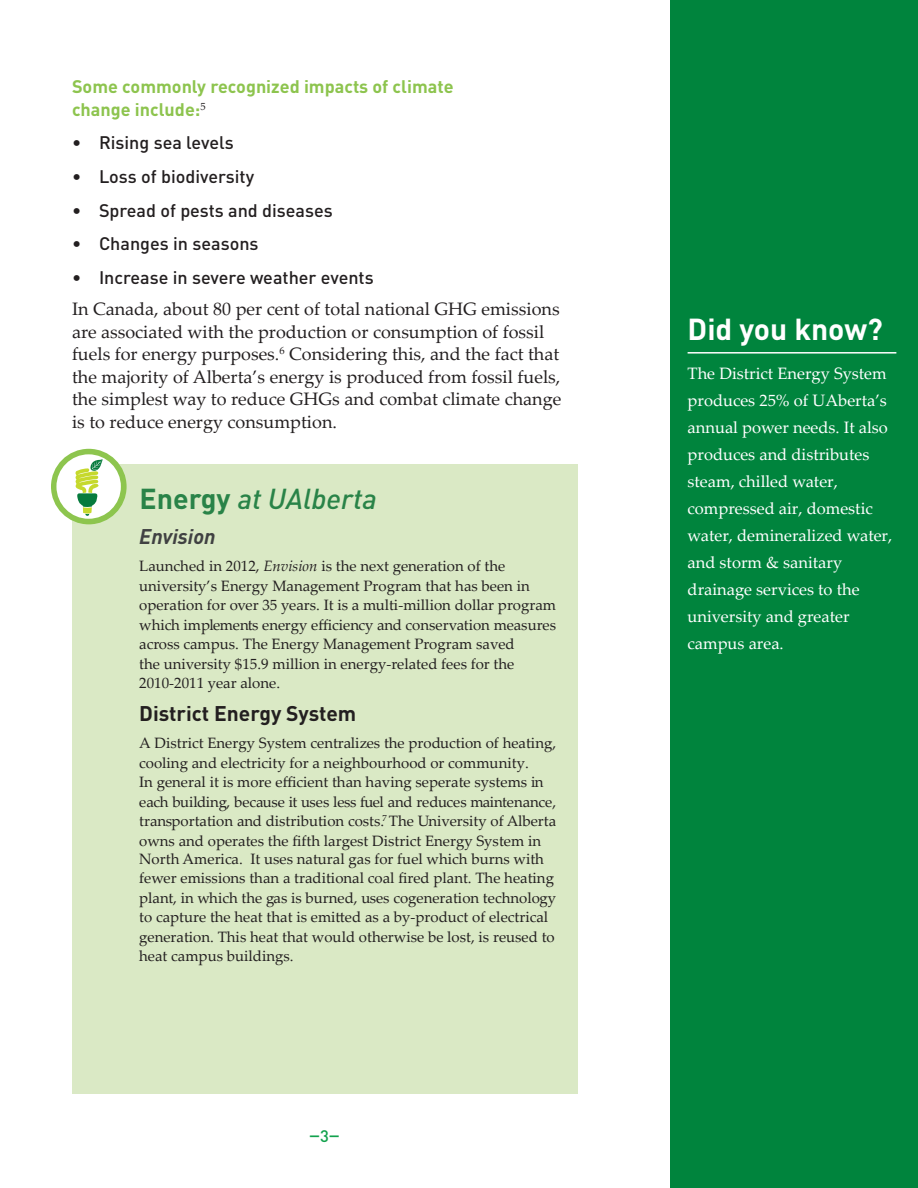
<style>
.page{position:relative;width:918px;height:1188px;background:#fff}
.page>*{position:absolute;margin:0;border:0;box-sizing:border-box;transform-origin:0 0}
.t1{font:700 30px "DIN Pro";color:#fff}
.Sub_Heading{font:italic 500 28.5px "DIN Pro";color:#298348}
.t2{font:700 21px "DIN Pro";color:#231f20}
.Sub-sub_heading{font:italic 700 21px "DIN Pro";color:#404142}
.Body_Text{font:18px/22.5px "Palatino Linotype";color:#231f20}
.Bulleted_Lists{font:500 18px "DIN Pro";color:#231f20}
.Body_Text-2{font:700 18px/22.5px "DIN Pro";color:#8dc44e}
.t3{font:16.5px/27px "Palatino Linotype";color:#fff}
.t4{font:16.5px "Museo 700";color:#12a24d}
.t5{font:15px/19.5px "Palatino Linotype";color:#231f20}
.s1{font-weight:700;font-style:normal}
.s2{font-style:italic}
.s3{font-family:"DIN Pro";font-weight:500}
</style>
<div class="page">
<div style="left:72px;top:464px;width:505px;height:630px;background:#dae9c5"></div>
<div style="left:670px;top:0;width:248px;height:1187px;background:#00843d"></div>
<hr style="left:688px;top:352px;width:208px;height:2px;background:#fff">
<svg style="left:51px;top:449px;width:76px;height:75px"></svg>
<p class="Body_Text-2" style="left:72px;top:73px;width:383px">Some commonly recognized impacts of climate change include:<sup>5</sup></p>
<p class="Bulleted_Lists" style="left:72px;top:128px;width:163px">• Rising sea levels</p>
<p class="Bulleted_Lists" style="left:72px;top:162px;width:184px">• Loss of biodiversity</p>
<p class="Bulleted_Lists" style="left:72px;top:195px;width:262px">• Spread of pests and diseases</p>
<p class="Bulleted_Lists" style="left:72px;top:229px;width:188px">• Changes in seasons</p>
<p class="Bulleted_Lists" style="left:72px;top:263px;width:303px">• Increase in severe weather events</p>
<p class="Body_Text" style="left:72px;top:297px;width:491px">In Canada, about 80 per cent of total national GHG emissions are associated with the production or consumption of fossil fuels for energy purposes.<sup>6</sup> Considering this, and the fact that the majority of Alberta’s energy is produced from fossil fuels, the simplest way to reduce GHGs and combat climate change is to reduce energy consumption.</p>
<p class="Sub_Heading" style="left:140px;top:475px;width:239px"><span class="s1">Energy</span> at UAlberta</p>
<p class="Sub-sub_heading" style="left:139px;top:519px;width:78px">Envision</p>
<p class="t5" style="left:139px;top:556px;width:418px">Launched in 2012, <span class="s2">Envision</span> is the next generation of the university’s Energy Management Program that has been in operation for over 35 years. It is a multi-million dollar program which implements energy efficiency and conservation measures across campus. The Energy Management Program saved<br>the university $15.9 million in energy-related fees for the 2010-2011 year alone.</p>
<p class="t2" style="left:139px;top:696px;width:219px">District Energy System</p>
<p class="t5" style="left:139px;top:733px;width:418px">A District Energy System centralizes the production of heating, cooling and electricity for a neighbourhood or community.<br>In general it is more efficient than having seperate systems in each building, because it uses less fuel and reduces maintenance, transportation and distribution costs.<sup>7</sup> The University of Alberta owns and operates the fifth largest District Energy System in</p>
<p class="t5" style="left:139px;top:848px;width:418px">North America. It uses natural gas for fuel which burns with fewer emissions than a traditional coal fired plant. The heating plant, in which the gas is burned, uses cogeneration technology to capture the heat that is emitted as a by-product of electrical generation. This heat that would otherwise be lost, is reused to heat campus buildings.</p>
<p class="t4" style="left:309px;top:1127px;width:32px">–<span class="s3">3</span>–</p>
<p class="t1" style="left:688px;top:304px;width:197px">Did you know?</p>
<p class="t3" style="left:688px;top:359px;width:206px">The District Energy System produces 25% of UAberta’s annual power needs. It also produces and distributes steam, chilled water, compressed air, domestic water, demineralized water, and storm &amp; sanitary drainage services to the university and greater campus area.</p>
</div>
